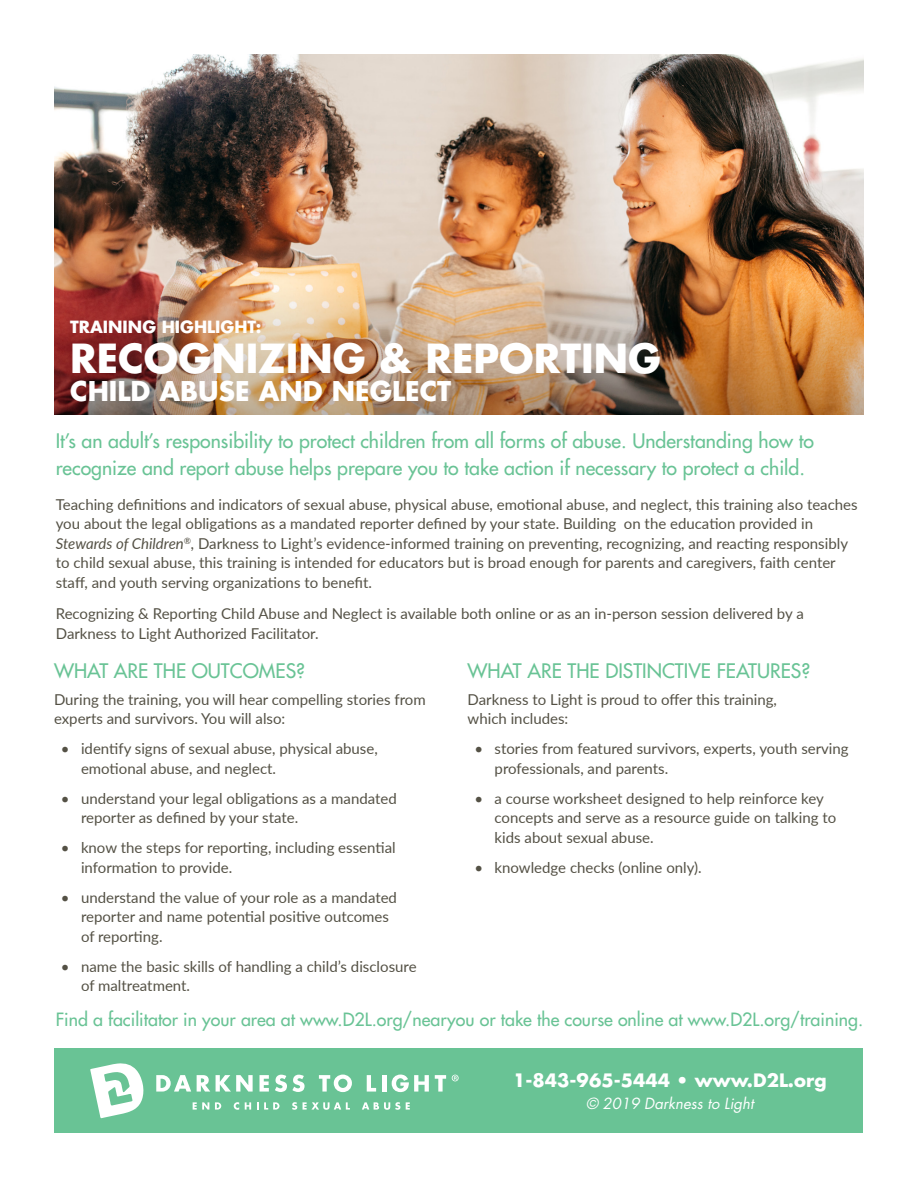
<style>
.page{position:relative;width:918px;height:1188px;background:#fff}
.page>*{position:absolute;margin:0;border:0;box-sizing:border-box;transform-origin:0 0}
.t1{font:700 39px "Futura Std";color:#fff}
.t2{font:700 26.55px "Futura Std";color:#fff}
.t3{font:500 19.5px "Futura Std";color:#69c395}
.t4{font:700 18px "Futura Std";color:#fff}
.t5{font:500 17.85px "Futura Std";color:#69c395}
.t6{font:700 16.35px "Futura Std";color:#fff}
.t7{font:15px/19.5px "Lato";color:#545145}
.t8{font:italic 15px "Futura Std";color:#fff}
.s1{font-style:italic}
</style>
<div class="page">
<div style="left:55px;top:1048px;width:808px;height:85px;background:#69c395"></div>
<img style="left:54px;top:54px;width:810px;height:361px">
<svg style="left:193px;top:1102px;width:16px;height:8px"></svg>
<svg style="left:215px;top:1102px;width:6px;height:8px"></svg>
<svg style="left:234px;top:1102px;width:5px;height:8px"></svg>
<svg style="left:245px;top:1102px;width:6px;height:8px"></svg>
<svg style="left:257px;top:1102px;width:23px;height:8px"></svg>
<svg style="left:292px;top:1102px;width:5px;height:8px"></svg>
<svg style="left:303px;top:1102px;width:47px;height:8px"></svg>
<svg style="left:362px;top:1102px;width:38px;height:8px"></svg>
<svg style="left:406px;top:1102px;width:4px;height:8px"></svg>
<svg style="left:90px;top:1063px;width:54px;height:55px"></svg>
<svg style="left:156px;top:1075px;width:35px;height:17px"></svg>
<svg style="left:197px;top:1075px;width:13px;height:17px"></svg>
<svg style="left:216px;top:1075px;width:37px;height:17px"></svg>
<svg style="left:260px;top:1075px;width:9px;height:17px"></svg>
<svg style="left:275px;top:1075px;width:30px;height:17px"></svg>
<svg style="left:319px;top:1075px;width:33px;height:17px"></svg>
<svg style="left:367px;top:1075px;width:9px;height:17px"></svg>
<hr style="left:382px;top:1075px;width:4px;height:17px;background:#fff">
<svg style="left:392px;top:1075px;width:37px;height:17px"></svg>
<svg style="left:435px;top:1075px;width:11px;height:17px"></svg>
<svg style="left:452px;top:1075px;width:7px;height:6px"></svg>
<p class="t6" style="left:70px;top:316px;width:193px">TRAINING HIGHLIGHT:</p>
<p class="t1" style="left:70px;top:332px;width:592px">RECOGNIZING &amp; REPORTING</p>
<p class="t2" style="left:70px;top:374px;width:383px">CHILD ABUSE AND NEGLECT</p>
<p class="t3" style="left:56px;top:429px;width:760px">It’s an adult’s responsibility to protect children from all forms of abuse. Understanding how to</p>
<p class="t3" style="left:56px;top:456px;width:751px">recognize and report abuse helps prepare you to take action if necessary to protect a child.</p>
<p class="t7" style="left:56px;top:494px;width:803px">Teaching definitions and indicators of sexual abuse, physical abuse, emotional abuse, and neglect, this training also teaches you about the legal obligations as a mandated reporter defined by your state. Building on the education provided in <span class="s1">Stewards of Children</span><sup>®</sup><span class="s1">,</span> Darkness to Light’s evidence-informed training on preventing, recognizing, and reacting responsibly to child sexual abuse, this training is intended for educators but is broad enough for parents and caregivers, faith center staff, and youth serving organizations to benefit.</p>
<p class="t7" style="left:56px;top:603px;width:750px">Recognizing &amp; Reporting Child Abuse and Neglect is available both online or as an in-person session delivered by a<br>Darkness to Light Authorized Facilitator.</p>
<p class="t3" style="left:54px;top:658px;width:252px">WHAT ARE THE OUTCOMES?</p>
<p class="t7" style="left:54px;top:689px;width:373px">During the training, you will hear compelling stories from</p>
<p class="t7" style="left:54px;top:708px;width:233px">experts and survivors. You will also:</p>
<p class="t7" style="left:81px;top:738px;width:298px;text-indent:-20px">• identify signs of sexual abuse, physical abuse, emotional abuse, and neglect.</p>
<p class="t7" style="left:81px;top:788px;width:317px;text-indent:-20px">• understand your legal obligations as a mandated reporter as defined by your state.</p>
<p class="t7" style="left:81px;top:837px;width:316px;text-indent:-20px">• know the steps for reporting, including essential information to provide.</p>
<p class="t7" style="left:81px;top:887px;width:318px;text-indent:-20px">• understand the value of your role as a mandated reporter and name potential positive outcomes of reporting.</p>
<p class="t7" style="left:81px;top:956px;width:337px;text-indent:-20px">• name the basic skills of handling a child’s disclosure of maltreatment.</p>
<p class="t3" style="left:468px;top:658px;width:344px">WHAT ARE THE DISTINCTIVE FEATURES?</p>
<p class="t7" style="left:468px;top:689px;width:311px">Darkness to Light is proud to offer this training, which includes:</p>
<p class="t7" style="left:495px;top:738px;width:356px;text-indent:-20px">• stories from featured survivors, experts, youth serving professionals, and parents.</p>
<p class="t7" style="left:495px;top:788px;width:343px;text-indent:-20px">• a course worksheet designed to help reinforce key concepts and serve as a resource guide on talking to kids about sexual abuse.</p>
<p class="t7" style="left:474px;top:857px;width:229px">• knowledge checks (online only).</p>
<p class="t5" style="left:56px;top:1008px;width:809px">Find a facilitator in your area at www.D2L.org/nearyou or take the course online at www.D2L.org/training.</p>
<p class="t4" style="left:513px;top:1068px;width:315px">1-843-965-5444 • www.D2L.org</p>
<p class="t8" style="left:586px;top:1094px;width:169px">© 2019 Darkness to Light</p>
</div>
